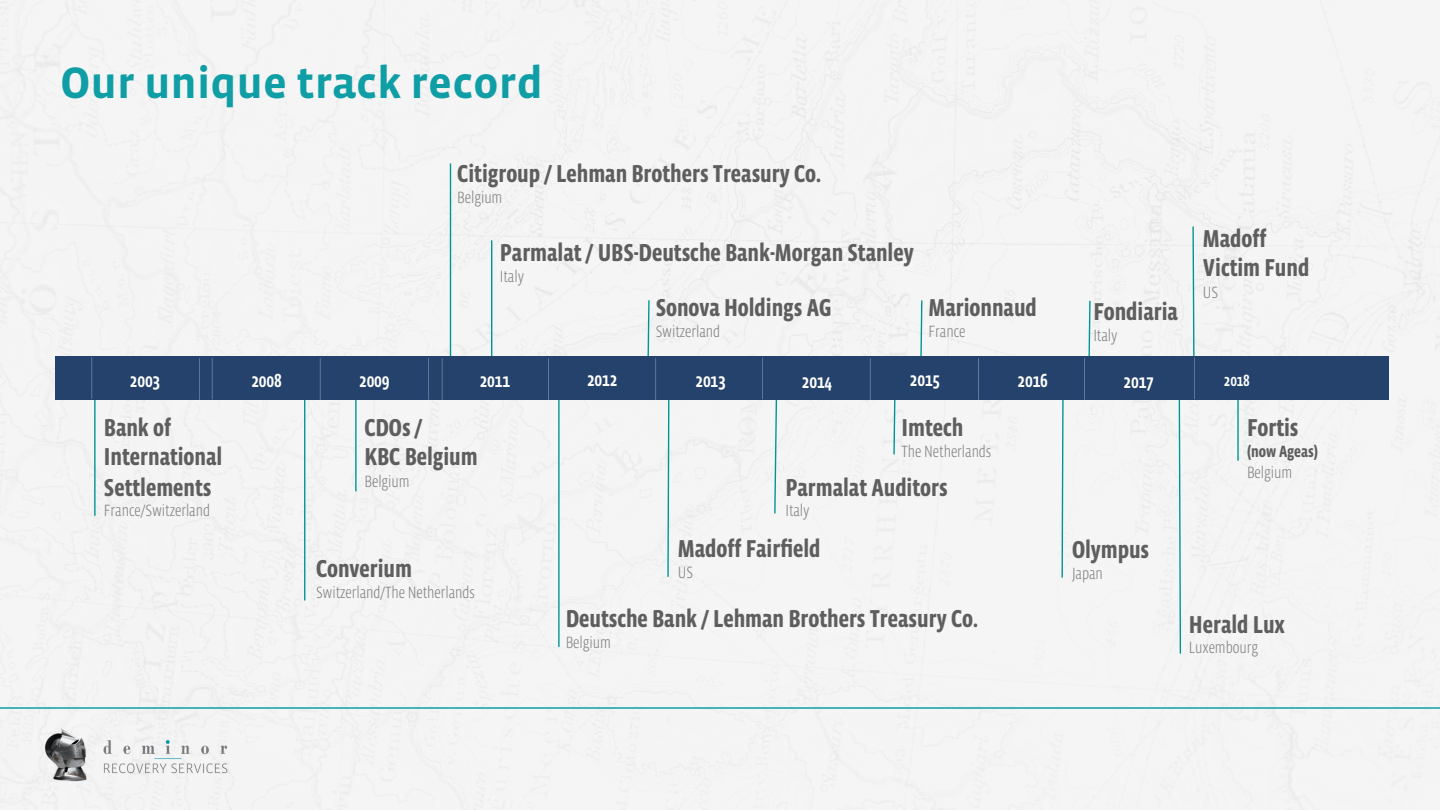
<style>
.page{position:relative;width:1440px;height:810px;background:#f5f5f5}
.page>*{position:absolute;margin:0;border:0;box-sizing:border-box;transform-origin:0 0}
.t1{font:700 45px "Vista Sans OTCE";color:#0f9ea5}
.t2{font:700 25.05px/29.8px "Vista Sans Nar OTCE";letter-spacing:-.005em;color:#5e5e5e}
.t3{font:500 19.5px "Vista Sans Nar OTCE";letter-spacing:-.01em;color:#fff}
.t4{font:300 16.65px "Vista Sans Nar OTCE";letter-spacing:-.005em;color:#838383}
.t5{font:700 16.65px/20.9px "Vista Sans Nar OTCE";letter-spacing:-.005em;color:#5e5e5e}
.t6{font:500 16.65px "Vista Sans Nar OTCE";color:#fff}
.s1{font-weight:300;color:#838383}
</style>
<div class="page">
<img style="left:38px;top:725px;width:193px;height:61px">
<hr style="left:0;top:707px;width:1440px;height:2px;background:#0f9ea5">
<hr style="left:94px;top:386px;width:2px;height:130px;background:#009595">
<svg style="left:667px;top:400px;width:3px;height:178px"></svg>
<svg style="left:773px;top:400px;width:5px;height:115px"></svg>
<svg style="left:893px;top:400px;width:3px;height:56px"></svg>
<svg style="left:1061px;top:400px;width:3px;height:179px"></svg>
<hr style="left:1237px;top:398px;width:2px;height:63px;background:#009595">
<svg style="left:1088px;top:299px;width:3px;height:57px"></svg>
<svg style="left:920px;top:299px;width:3px;height:57px"></svg>
<svg style="left:647px;top:299px;width:3px;height:57px"></svg>
<hr style="left:558px;top:387px;width:2px;height:260px;background:#009595">
<hr style="left:491px;top:240px;width:1px;height:138px;background:#009595">
<hr style="left:450px;top:163px;width:1px;height:193px;background:#009595">
<hr style="left:355px;top:358px;width:2px;height:133px;background:#009595">
<hr style="left:304px;top:377px;width:1px;height:223px;background:#009595">
<div style="left:56px;top:356px;width:1333px;height:44px;background:#24426b"></div>
<hr style="left:199px;top:358px;width:1px;height:42px;background:#fff">
<hr style="left:548px;top:358px;width:1px;height:42px;background:#fff">
<hr style="left:978px;top:358px;width:1px;height:42px;background:#fff">
<hr style="left:212px;top:358px;width:1px;height:41px;background:#fff">
<hr style="left:442px;top:358px;width:1px;height:42px;background:#fff">
<hr style="left:428px;top:358px;width:1px;height:42px;background:#fff">
<hr style="left:320px;top:358px;width:1px;height:42px;background:#fff">
<hr style="left:655px;top:358px;width:1px;height:42px;background:#fff">
<hr style="left:762px;top:358px;width:1px;height:41px;background:#fff">
<hr style="left:870px;top:358px;width:1px;height:42px;background:#fff">
<hr style="left:1084px;top:358px;width:1px;height:42px;background:#fff">
<hr style="left:1194px;top:358px;width:1px;height:41px;background:#fff">
<hr style="left:91px;top:357px;width:1px;height:42px;background:#fff">
<svg style="left:1192px;top:225px;width:3px;height:133px"></svg>
<svg style="left:1178px;top:399px;width:4px;height:256px"></svg>
<p class="t1" style="left:60px;top:57px;width:484px">Our unique track record</p>
<p class="t2" style="left:457px;top:159px;width:365px">Citigroup / Lehman Brothers Treasury Co.</p>
<p class="t4" style="left:457px;top:188px;width:47px">Belgium</p>
<p class="t2" style="left:500px;top:237px;width:415px">Parmalat / UBS-Deutsche Bank-Morgan Stanley</p>
<p class="t4" style="left:500px;top:267px;width:26px">Italy</p>
<p class="t2" style="left:656px;top:293px;width:178px">Sonova Holdings AG</p>
<p class="t4" style="left:656px;top:322px;width:66px">Switzerland</p>
<p class="t2" style="left:929px;top:293px;width:110px">Marionnaud</p>
<p class="t4" style="left:929px;top:322px;width:38px">France</p>
<p class="t2" style="left:1093px;top:297px;width:86px">Fondiaria</p>
<p class="t4" style="left:1093px;top:326px;width:26px">Italy</p>
<p class="t2" style="left:1203px;top:223px;width:108px;line-height:29.2px">Madoff<br>Victim Fund</p>
<p class="t4" style="left:1203px;top:283px;width:17px">US</p>
<p class="t3" style="left:130px;top:369px;width:32px">2003</p>
<p class="t3" style="left:251px;top:369px;width:32px">2008</p>
<p class="t3" style="left:359px;top:369px;width:32px">2009</p>
<p class="t3" style="left:480px;top:369px;width:32px">2011</p>
<p class="t3" style="left:587px;top:369px;width:32px">2012</p>
<p class="t3" style="left:695px;top:369px;width:32px">2013</p>
<p class="t3" style="left:802px;top:370px;width:32px">2014</p>
<p class="t3" style="left:910px;top:369px;width:32px">2015</p>
<p class="t3" style="left:1018px;top:369px;width:32px">2016</p>
<p class="t3" style="left:1124px;top:370px;width:32px">2017</p>
<p class="t6" style="left:1224px;top:371px;width:28px">2018</p>
<p class="t2" style="left:104px;top:412px;width:120px">Bank of<br>International<br>Settlements</p>
<p class="t4" style="left:104px;top:501px;width:108px">France/Switzerland</p>
<p class="t2" style="left:364px;top:413px;width:115px;line-height:29.2px">CDOs /<br>KBC Belgium</p>
<p class="t4" style="left:364px;top:472px;width:47px">Belgium</p>
<p class="t2" style="left:316px;top:554px;width:98px">Converium</p>
<p class="t4" style="left:316px;top:583px;width:160px">Switzerland/The Netherlands</p>
<p class="t2" style="left:902px;top:412px;width:63px">Imtech</p>
<p class="t4" style="left:902px;top:442px;width:91px">The Netherlands</p>
<p class="t2" style="left:786px;top:472px;width:164px">Parmalat Auditors</p>
<p class="t4" style="left:786px;top:501px;width:26px">Italy</p>
<p class="t2" style="left:678px;top:534px;width:144px">Madoff Fairfield</p>
<p class="t4" style="left:678px;top:563px;width:17px">US</p>
<p class="t2" style="left:566px;top:603px;width:414px">Deutsche Bank / Lehman Brothers Treasury Co.</p>
<p class="t4" style="left:566px;top:632px;width:47px">Belgium</p>
<p class="t2" style="left:1072px;top:535px;width:79px">Olympus</p>
<p class="t4" style="left:1072px;top:564px;width:32px">Japan</p>
<p class="t2" style="left:1247px;top:412px;width:53px">Fortis</p>
<p class="t5" style="left:1247px;top:440px;width:72px">(now Ageas)<br><span class="s1">Belgium</span></p>
<p class="t2" style="left:1189px;top:609px;width:98px">Herald Lux</p>
<p class="t4" style="left:1189px;top:638px;width:71px">Luxembourg</p>
</div>
